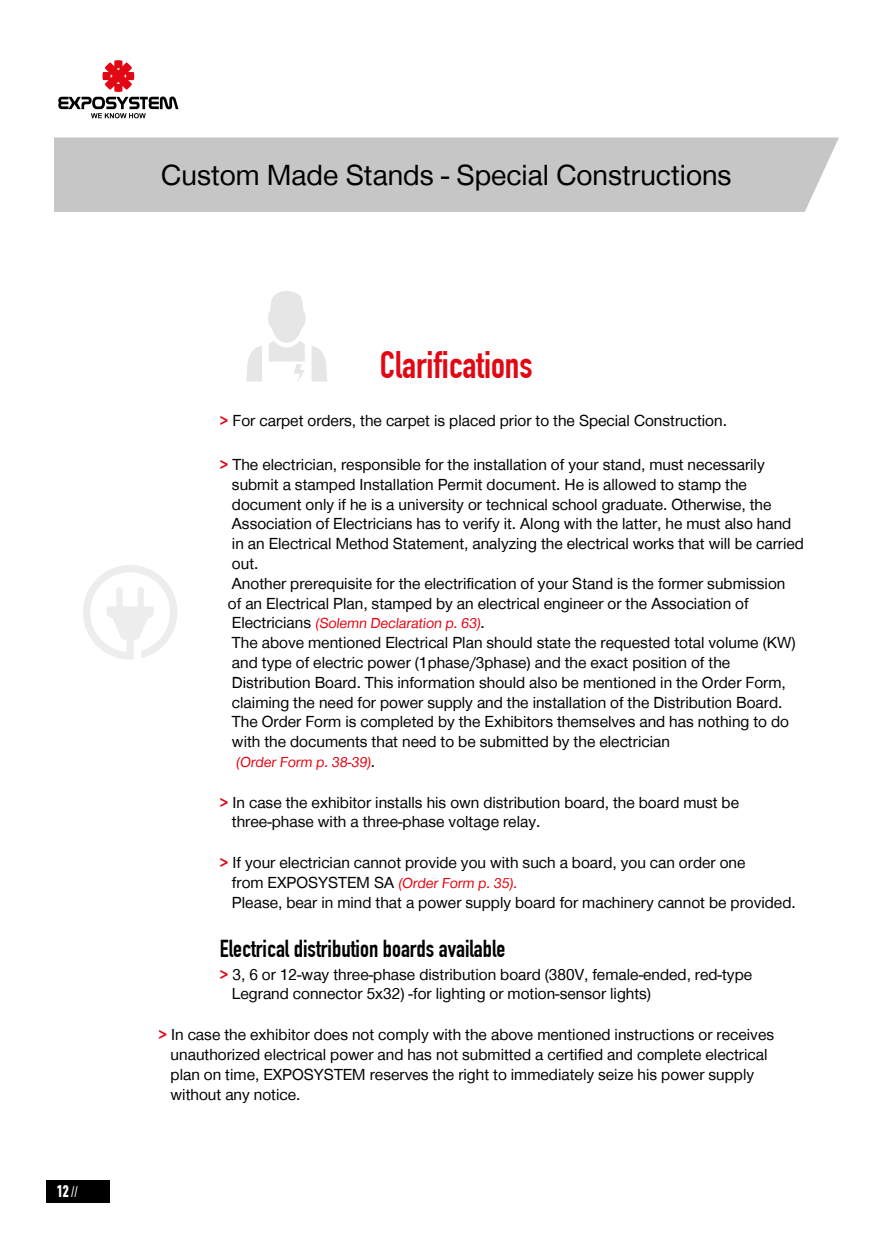
<style>
.page{position:relative;width:893px;height:1234px;background:#fff}
.page>*{position:absolute;margin:0;border:0;box-sizing:border-box;transform-origin:0 0}
.t1{font:condensed 37.5px "CF Din";color:#e30613}
.t2{font:30px "CF Helvetica";color:#000}
.t3{font:condensed 24px "CF Din";color:#000}
.t4{font:16.5px/19.8px "CF Helvetica";color:#000}
.t5{font:700 condensed 16.5px "CF Din";color:#fff}
.t6{font:15px "CF Helvetica";color:#e30613}
.s1{font-weight:400;font-size:15px}
.s2{font-weight:700;color:#e30613}
.s3{font-size:16.5px;color:#000}
.s4{font-size:15px;color:#e30613}
</style>
<div class="page">
<div style="left:46px;top:1179px;width:64px;height:22px;background:#000"></div>
<svg style="left:246px;top:291px;width:81px;height:90px"></svg>
<svg style="left:58px;top:60px;width:120px;height:58px"></svg>
<div style="left:54px;top:137px;width:785px;height:75px;background:#c6c6c6"></div>
<svg style="left:83px;top:565px;width:94px;height:94px"></svg>
<p class="t5" style="left:57px;top:1182px;width:23px">12 <span class="s1">//</span></p>
<h2 class="t2" style="left:161px;top:159px;width:572px">Custom Made Stands - Special Constructions</h2>
<h1 class="t1" style="left:380px;top:345px;width:154px">Clarifications</h1>
<p class="t4" style="left:220px;top:411px;width:508px"><span class="s2">&gt;</span> For carpet orders, the carpet is placed prior to the Special Construction.</p>
<p class="t4" style="left:228px;top:454px;width:578px;text-indent:-8px"><span class="s2">&gt;</span> The electrician, responsible for the installation of your stand, must necessarily submit a stamped Installation Permit document. He is allowed to stamp the document only if he is a university or technical school graduate. Otherwise, the Association of Electricians has to verify it. Along with the latter, he must also hand<br>in an Electrical Method Statement, analyzing the electrical works that will be carried out.<br>Another prerequisite for the electrification of your Stand is the former submission<br>of an Electrical Plan, stamped by an electrical engineer or the Association of</p>
<p class="t6" style="left:232px;top:615px;width:254px"><span class="s3">Electricians</span> (Solemn Declaration p. 63)<span class="s3">.</span></p>
<p class="t4" style="left:232px;top:632px;width:565px">The above mentioned Electrical Plan should state the requested total volume (KW) and type of electric power (1phase/3phase) and the exact position of the Distribution Board. This information should also be mentioned in the Order Form, claiming the need for power supply and the installation of the Distribution Board.<br>The Order Form is completed by the Exhibitors themselves and has nothing to do with the documents that need to be submitted by the electrician</p>
<p class="t6" style="left:236px;top:754px;width:141px">(Order Form p. 38-39)<span class="s3">.</span></p>
<p class="t4" style="left:232px;top:792px;width:509px;text-indent:-12px"><span class="s2">&gt;</span> In case the exhibitor installs his own distribution board, the board must be three-phase with a three-phase voltage relay.</p>
<p class="t4" style="left:232px;top:852px;width:565px;text-indent:-12px"><span class="s2">&gt;</span> If your electrician cannot provide you with such a board, you can order one<br>from EXPOSYSTEM SA <span class="s4">(Order Form p. 35).<br></span>Please, bear in mind that a power supply board for machinery cannot be provided.</p>
<h3 class="t3" style="left:220px;top:935px;width:287px">Electrical distribution boards available</h3>
<p class="t4" style="left:232px;top:964px;width:522px;text-indent:-12px"><span class="s2">&gt;</span> 3, 6 or 12-way three-phase distribution board (380V, female-ended, red-type<br>Legrand connector 5x32) -for lighting or motion-sensor lights)</p>
<p class="t4" style="left:171px;top:1024px;width:605px;text-indent:-12px"><span class="s2">&gt;</span> In case the exhibitor does not comply with the above mentioned instructions or receives unauthorized electrical power and has not submitted a certified and complete electrical plan on time, EXPOSYSTEM reserves the right to immediately seize his power supply without any notice.</p>
</div>
